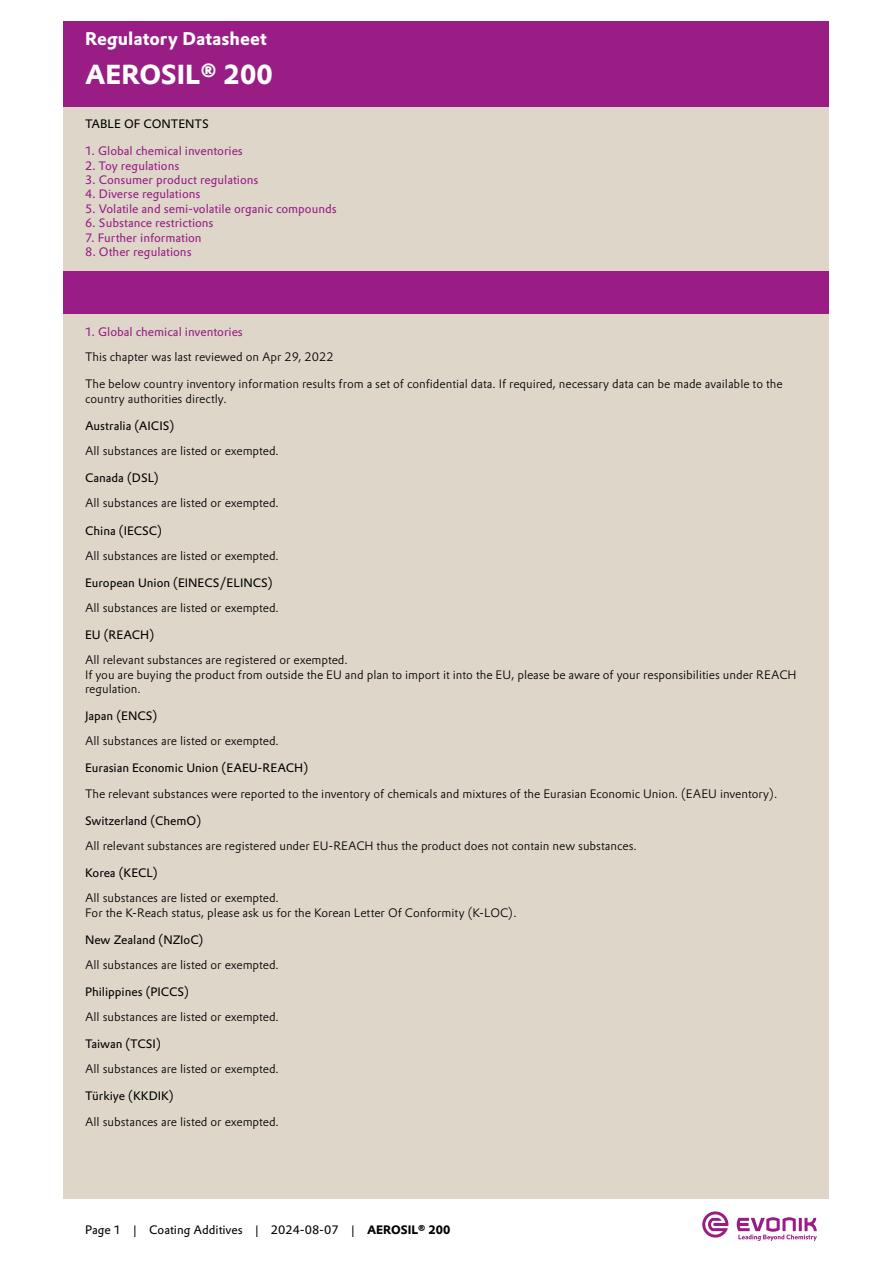
<style>
.page{position:relative;width:893px;height:1263px;background:#fff}
.page>*{position:absolute;margin:0;border:0;box-sizing:border-box;transform-origin:0 0}
.t1{font:700 27px "Evonik Prokyon";color:#fff}
.t2{font:700 18px "Evonik Prokyon";color:#fff}
.t3{font:300 12px/14.4px "Evonik Prokyon";color:#000}
.t4{font:12px "Evonik Prokyon";color:#000}
.t5{font:12px "Evonik Prokyon";color:#991d85}
.s1{font-weight:700}
</style>
<div class="page">
<div style="left:64px;top:106px;width:765px;height:1093px;background:#ddd6c9"></div>
<svg style="left:737px;top:1217px;width:80px;height:24px"></svg>
<svg style="left:702px;top:1211px;width:26px;height:26px"></svg>
<div style="left:64px;top:21px;width:765px;height:85px;background:#991d85"></div>
<div style="left:64px;top:271px;width:765px;height:42px;background:#991d85"></div>
<h2 class="t2" style="left:85px;top:24px;width:183px">Regulatory Datasheet</h2>
<h1 class="t1" style="left:85px;top:53px;width:189px">AEROSIL® 200</h1>
<p class="t4" style="left:85px;top:115px;width:125px">TABLE OF CONTENTS</p>
<p class="t5" style="left:85px;top:142px;width:159px">1. Global chemical inventories</p>
<p class="t5" style="left:85px;top:156px;width:96px">2. Toy regulations</p>
<p class="t5" style="left:85px;top:170px;width:175px">3. Consumer product regulations</p>
<p class="t5" style="left:85px;top:185px;width:117px">4. Diverse regulations</p>
<p class="t5" style="left:85px;top:199px;width:253px">5. Volatile and semi-volatile organic compounds</p>
<p class="t5" style="left:85px;top:214px;width:130px">6. Substance restrictions</p>
<p class="t5" style="left:85px;top:228px;width:118px">7. Further information</p>
<p class="t5" style="left:85px;top:242px;width:108px">8. Other regulations</p>
<p class="t5" style="left:85px;top:323px;width:159px">1. Global chemical inventories</p>
<p class="t3" style="left:85px;top:349px;width:250px">This chapter was last reviewed on Apr 29, 2022</p>
<p class="t3" style="left:85px;top:376px;width:699px">The below country inventory information results from a set of confidential data. If required, necessary data can be made available to the country authorities directly.</p>
<p class="t4" style="left:85px;top:416px;width:91px">Australia (AICIS)</p>
<p class="t3" style="left:85px;top:443px;width:195px">All substances are listed or exempted.</p>
<p class="t4" style="left:85px;top:469px;width:75px">Canada (DSL)</p>
<p class="t3" style="left:85px;top:495px;width:195px">All substances are listed or exempted.</p>
<p class="t4" style="left:85px;top:521px;width:78px">China (IECSC)</p>
<p class="t3" style="left:85px;top:547px;width:195px">All substances are listed or exempted.</p>
<p class="t4" style="left:85px;top:573px;width:189px">European Union (EINECS/ELINCS)</p>
<p class="t3" style="left:85px;top:600px;width:195px">All substances are listed or exempted.</p>
<p class="t4" style="left:85px;top:625px;width:71px">EU (REACH)</p>
<p class="t3" style="left:85px;top:652px;width:713px">All relevant substances are registered or exempted.<br>If you are buying the product from outside the EU and plan to import it into the EU, please be aware of your responsibilities under REACH regulation.</p>
<p class="t4" style="left:85px;top:707px;width:74px">Japan (ENCS)</p>
<p class="t3" style="left:85px;top:733px;width:195px">All substances are listed or exempted.</p>
<p class="t4" style="left:85px;top:759px;width:225px">Eurasian Economic Union (EAEU-REACH)</p>
<p class="t3" style="left:85px;top:785px;width:694px">The relevant substances were reported to the inventory of chemicals and mixtures of the Eurasian Economic Union. (EAEU inventory).</p>
<p class="t4" style="left:85px;top:811px;width:118px">Switzerland (ChemO)</p>
<p class="t3" style="left:85px;top:838px;width:553px">All relevant substances are registered under EU-REACH thus the product does not contain new substances.</p>
<p class="t4" style="left:85px;top:863px;width:74px">Korea (KECL)</p>
<p class="t3" style="left:85px;top:890px;width:433px">All substances are listed or exempted.<br>For the K-Reach status, please ask us for the Korean Letter Of Conformity (K-LOC).</p>
<p class="t4" style="left:85px;top:930px;width:120px">New Zealand (NZIoC)</p>
<p class="t3" style="left:85px;top:957px;width:195px">All substances are listed or exempted.</p>
<p class="t4" style="left:85px;top:982px;width:105px">Philippines (PICCS)</p>
<p class="t3" style="left:85px;top:1009px;width:195px">All substances are listed or exempted.</p>
<p class="t4" style="left:85px;top:1035px;width:77px">Taiwan (TCSI)</p>
<p class="t3" style="left:85px;top:1061px;width:195px">All substances are listed or exempted.</p>
<p class="t4" style="left:85px;top:1087px;width:90px">Türkiye (KKDIK)</p>
<p class="t3" style="left:85px;top:1113px;width:195px">All substances are listed or exempted.</p>
<p class="t4" style="left:85px;top:1220px;width:367px">Page 1 | Coating Additives | 2024-08-07 | <span class="s1">AEROSIL® 200</span></p>
</div>
